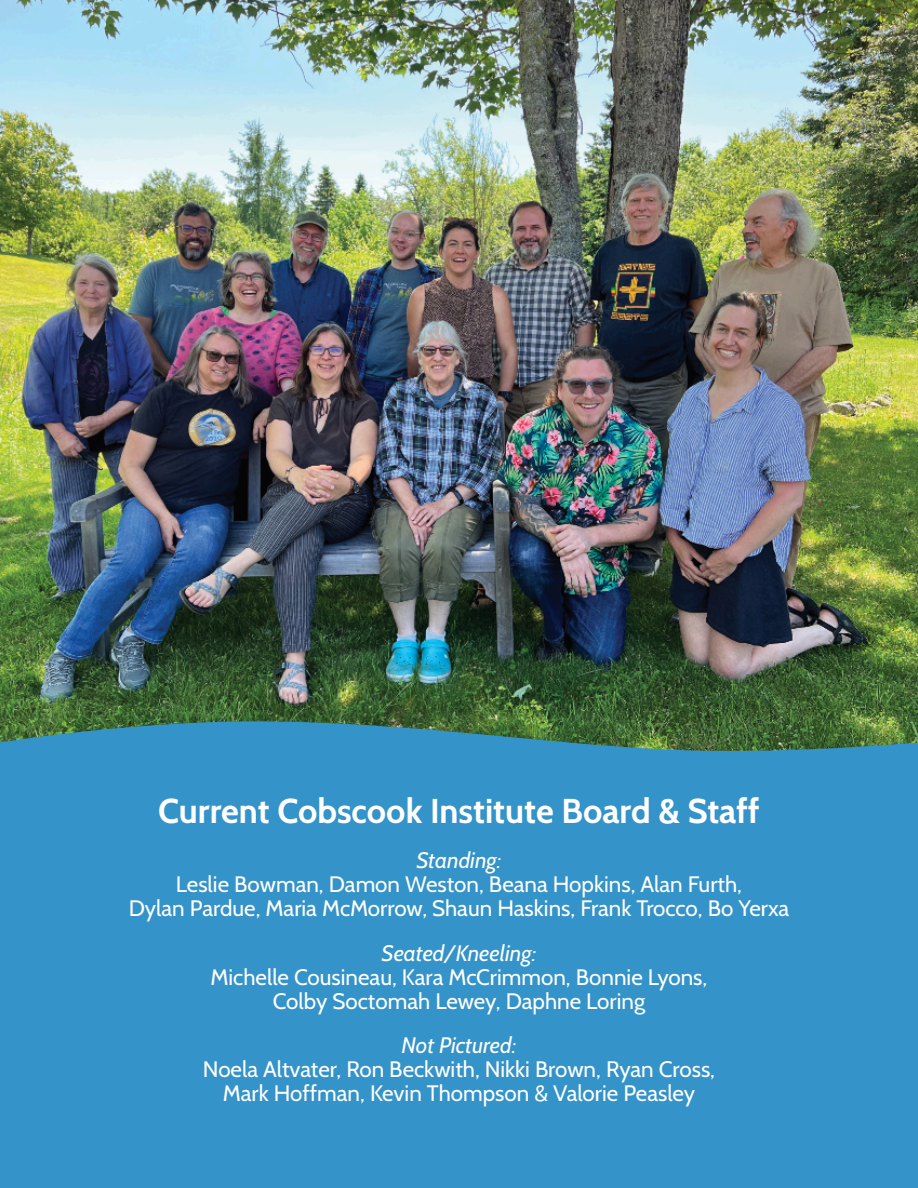
<style>
.page{position:relative;width:918px;height:1188px;background:#fff}
.page>*{position:absolute;margin:0;border:0;box-sizing:border-box;transform-origin:0 0}
.t1{font:700 34.5px "Cabin";color:#fff}
.t2{font:22.35px/24px "Cabin";color:#fff;text-align:center}
.t3{font:italic 22.35px "Cabin";color:#fff}
</style>
<div class="page">
<img style="left:0;top:0;width:918px;height:719px">
<div style="left:0;top:719px;width:918px;height:469px;background:#3493c8"></div>
<h1 class="t1" style="left:158px;top:790px;width:603px">Current Cobscook Institute Board &amp; Staff</h1>
<p class="t3" style="left:416px;top:847px;width:87px">Standing:</p>
<p class="t2" style="left:129px;top:872px;width:662px">Leslie Bowman, Damon Weston, Beana Hopkins, Alan Furth,<br>Dylan Pardue, Maria McMorrow, Shaun Haskins, Frank Trocco, Bo Yerxa</p>
<p class="t3" style="left:382px;top:939px;width:156px">Seated/Kneeling:</p>
<p class="t2" style="left:211px;top:965px;width:498px">Michelle Cousineau, Kara McCrimmon, Bonnie Lyons,<br>Colby Soctomah Lewey, Daphne Loring</p>
<p class="t3" style="left:402px;top:1032px;width:116px">Not Pictured:</p>
<p class="t2" style="left:203px;top:1057px;width:514px">Noela Altvater, Ron Beckwith, Nikki Brown, Ryan Cross,<br>Mark Hoffman, Kevin Thompson &amp; Valorie Peasley</p>
</div>
